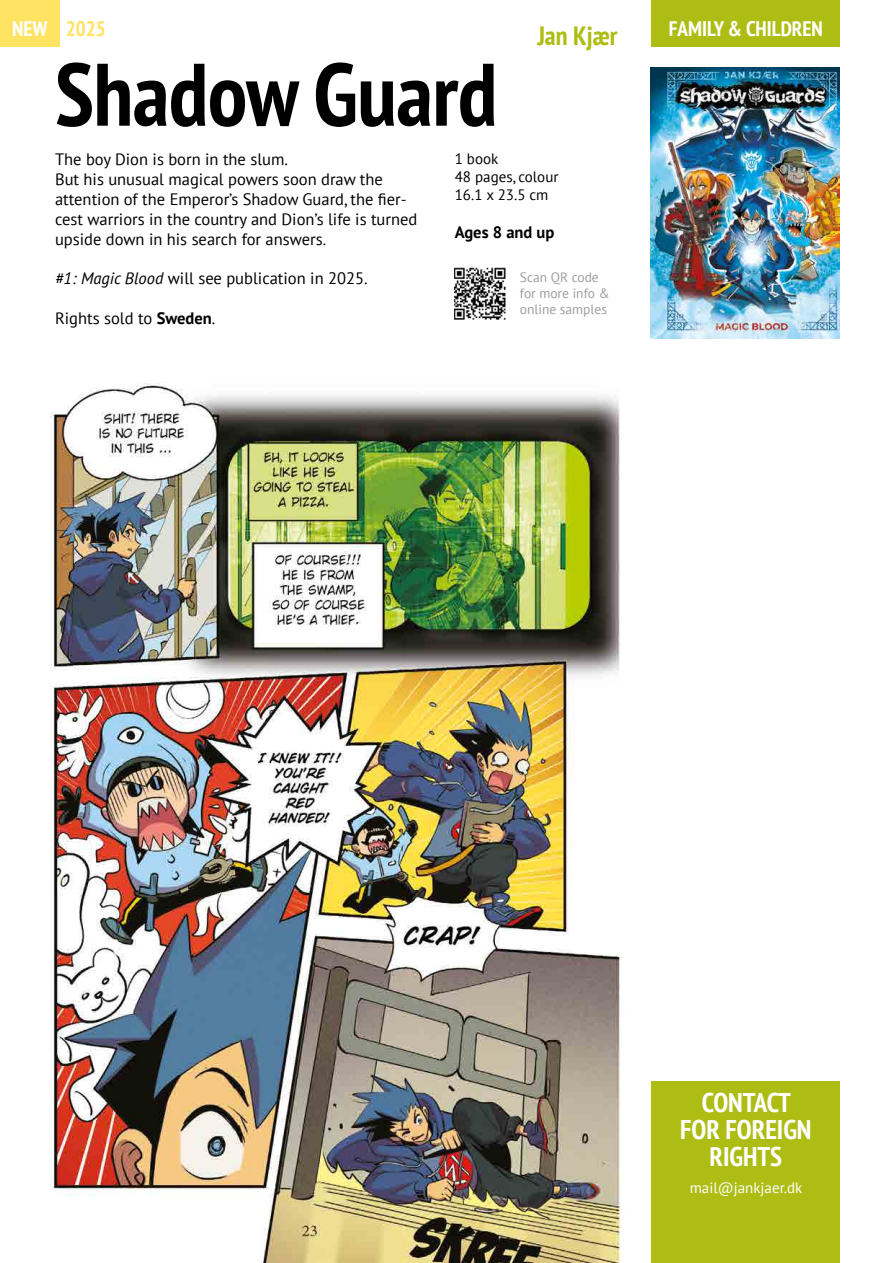
<style>
.page{position:relative;width:893px;height:1263px;background:#fff}
.page>*{position:absolute;margin:0;border:0;box-sizing:border-box;transform-origin:0 0}
.t1{font:700 condensed 88.5px "PT Sans";letter-spacing:-.005em;color:#000}
.t2{font:700 condensed 27px/27px "PT Sans";color:#fff;text-align:center}
.t3{font:700 condensed 26.4px "PT Sans";color:#aebd14}
.t4{font:700 condensed 21px "PT Sans";color:#fff}
.t5{font:700 condensed 21px "PT Sans";color:#ffe463}
.t6{font:16.5px/19.8px "PT Sans";color:#000}
.t7{font:700 16.5px "PT Sans";color:#000}
.t8{font:15px/18px "PT Sans";color:#000}
.t9{font:15px "PT Sans";color:#fff}
.t10{font:13.5px/16.2px "PT Sans";color:#9d9d9c}
.s1{color:#fff}
.s2{font-style:italic}
.s3{font-weight:700}
</style>
<div class="page">
<img style="left:50px;top:382px;width:571px;height:881px">
<div style="left:652px;top:1081px;width:188px;height:182px;background:#aebd14"></div>
<div style="left:652px;top:0;width:188px;height:47px;background:#aebd14"></div>
<div style="left:0;top:0;width:59px;height:46px;background:#ffe463"></div>
<img style="left:651px;top:68px;width:189px;height:271px">
<img style="left:454px;top:268px;width:51px;height:51px">
<p class="t5" style="left:12px;top:15px;width:95px"><span class="s1">NEW</span> 2025</p>
<h1 class="t1" style="left:55px;top:36px;width:444px">Shadow Guard</h1>
<h3 class="t3" style="left:537px;top:18px;width:82px">Jan Kjær</h3>
<p class="t6" style="left:55px;top:149px;width:364px">The boy Dion is born in the slum.<br>But his unusual magical powers soon draw the attention of the Emperor’s Shadow Guard, the fier&shy;cest warriors in the country and Dion’s life is turned upside down in his search for answers.</p>
<p class="t6" style="left:55px;top:268px;width:314px"><span class="s2">#1: Magic Blood</span> will see publication in 2025.</p>
<p class="t6" style="left:55px;top:308px;width:162px">Rights sold to <span class="s3">Sweden</span>.</p>
<p class="t8" style="left:455px;top:150px;width:105px">1 book<br>48 pages, colour<br>16.1 x 23.5 cm</p>
<p class="t7" style="left:455px;top:221px;width:101px">Ages 8 and up</p>
<p class="t10" style="left:520px;top:269px;width:91px">Scan QR code for more info &amp; online samples</p>
<p class="t4" style="left:669px;top:15px;width:156px">FAMILY &amp; CHILDREN</p>
<h2 class="t2" style="left:680px;top:1089px;width:133px">CONTACT<br>FOR FOREIGN<br>RIGHTS</h2>
<p class="t9" style="left:690px;top:1178px;width:114px">mail@jankjaer.dk</p>
</div>
